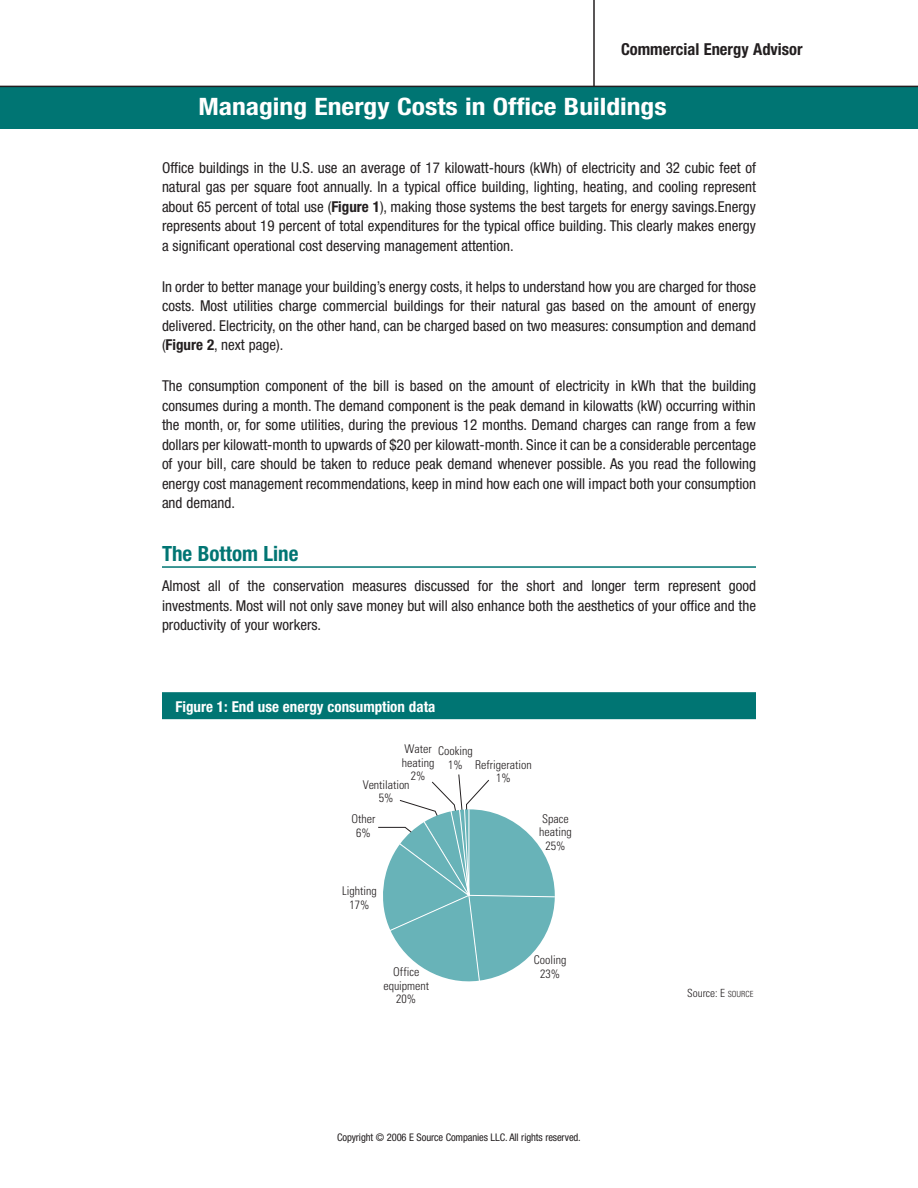
<style>
.page{position:relative;width:918px;height:1188px;background:#fff}
.page>*{position:absolute;margin:0;border:0;box-sizing:border-box;transform-origin:0 0}
.t1{font:700 condensed 24px "Helvetica Neue";color:#fff;scale:1.15 1}
.t2{font:700 condensed 21px "Helvetica Neue";color:#007573}
.t3{font:700 condensed 16.5px "Helvetica Neue";color:#231f20}
.t4{font:condensed 15px/19.5px "Helvetica Neue";color:#231f20;text-align:justify}
.t5{font:700 condensed 15px "Helvetica Neue";color:#fff}
.t6{font:300 condensed 12px/13.5px "Univers";color:#231f20;text-align:center}
.t7{font:300 condensed 11.25px "Univers";color:#231f20}
.t8{font:condensed 10.5px "Helvetica Neue";letter-spacing:-.01em;color:#231f20}
.s1{font-weight:700}
.s2{font-size:8.4px}
</style>
<div class="page">
<div style="left:0;top:86px;width:918px;height:43px;background:#007573"></div>
<hr style="left:162px;top:566px;width:594px;height:2px;background:#007573">
<div style="left:162px;top:692px;width:594px;height:27px;background:#007573"></div>
<hr style="left:593px;top:0;width:2px;height:86px;background:#231f20">
<hr style="left:0;top:86px;width:918px;height:1px;background:#231f20">
<svg style="left:378px;top:774px;width:177px;height:208px"></svg>
<p class="t3" style="left:621px;top:43px;width:183px">Commercial Energy Advisor</p>
<h1 class="t1" style="left:198px;top:98px;width:409px">Managing Energy Costs in Office Buildings</h1>
<p class="t4" style="left:162px;top:159px;width:596px">Office buildings in the U.S. use an average of 17 kilowatt-hours (kWh) of electricity and 32 cubic feet of natural gas per square foot annually. In a typical office building, lighting, heating, and cooling represent about 65 percent of total use (<span class="s1">Figure 1</span>), making those systems the best targets for energy savings.Energy represents about 19 percent of total expenditures for the typical office building. This clearly makes energy a significant operational cost deserving management attention.</p>
<p class="t4" style="left:162px;top:278px;width:596px">In order to better manage your building’s energy costs, it helps to understand how you are charged for those costs. Most utilities charge commercial buildings for their natural gas based on the amount of energy delivered. Electricity, on the other hand, can be charged based on two measures: consumption and demand (<span class="s1">Figure 2</span>, next page).</p>
<p class="t4" style="left:162px;top:378px;width:596px">The consumption component of the bill is based on the amount of electricity in kWh that the building consumes during a month. The demand component is the peak demand in kilowatts (kW) occurring within the month, or, for some utilities, during the previous 12 months. Demand charges can range from a few dollars per kilowatt-month to upwards of $20 per kilowatt-month. Since it can be a considerable percentage of your bill, care should be taken to reduce peak demand whenever possible. As you read the following energy cost management recommendations, keep in mind how each one will impact both your consumption and demand.</p>
<h2 class="t2" style="left:162px;top:546px;width:138px">The Bottom Line</h2>
<p class="t4" style="left:162px;top:577px;width:596px">Almost all of the conservation measures discussed for the short and longer term represent good investments. Most will not only save money but will also enhance both the aesthetics of your office and the productivity of your workers.</p>
<p class="t5" style="left:176px;top:701px;width:261px">Figure 1: End use energy consumption data</p>
<p class="t6" style="left:402px;top:743px;width:34px">Water heating<br>2%</p>
<p class="t6" style="left:438px;top:745px;width:36px">Cooking<br>1%</p>
<p class="t6" style="left:475px;top:759px;width:58px">Refrigeration<br>1%</p>
<p class="t6" style="left:363px;top:779px;width:48px">Ventilation<br>5%</p>
<p class="t6" style="left:351px;top:813px;width:26px">Other<br>6%</p>
<p class="t6" style="left:539px;top:813px;width:34px">Space heating<br>25%</p>
<p class="t6" style="left:342px;top:885px;width:36px">Lighting<br>17%</p>
<p class="t6" style="left:534px;top:955px;width:34px">Cooling</p>
<p class="t6" style="left:393px;top:966px;width:28px">Office</p>
<p class="t6" style="left:540px;top:968px;width:21px">23%</p>
<p class="t6" style="left:383px;top:980px;width:47px">equipment<br>20%</p>
<p class="t8" style="left:337px;top:1134px;width:245px">Copyright © 2006 E Source Companies LLC. All rights reserved.</p>
<p class="t7" style="left:687px;top:988px;width:68px">Source: E <span class="s2">SOURCE</span></p>
</div>
